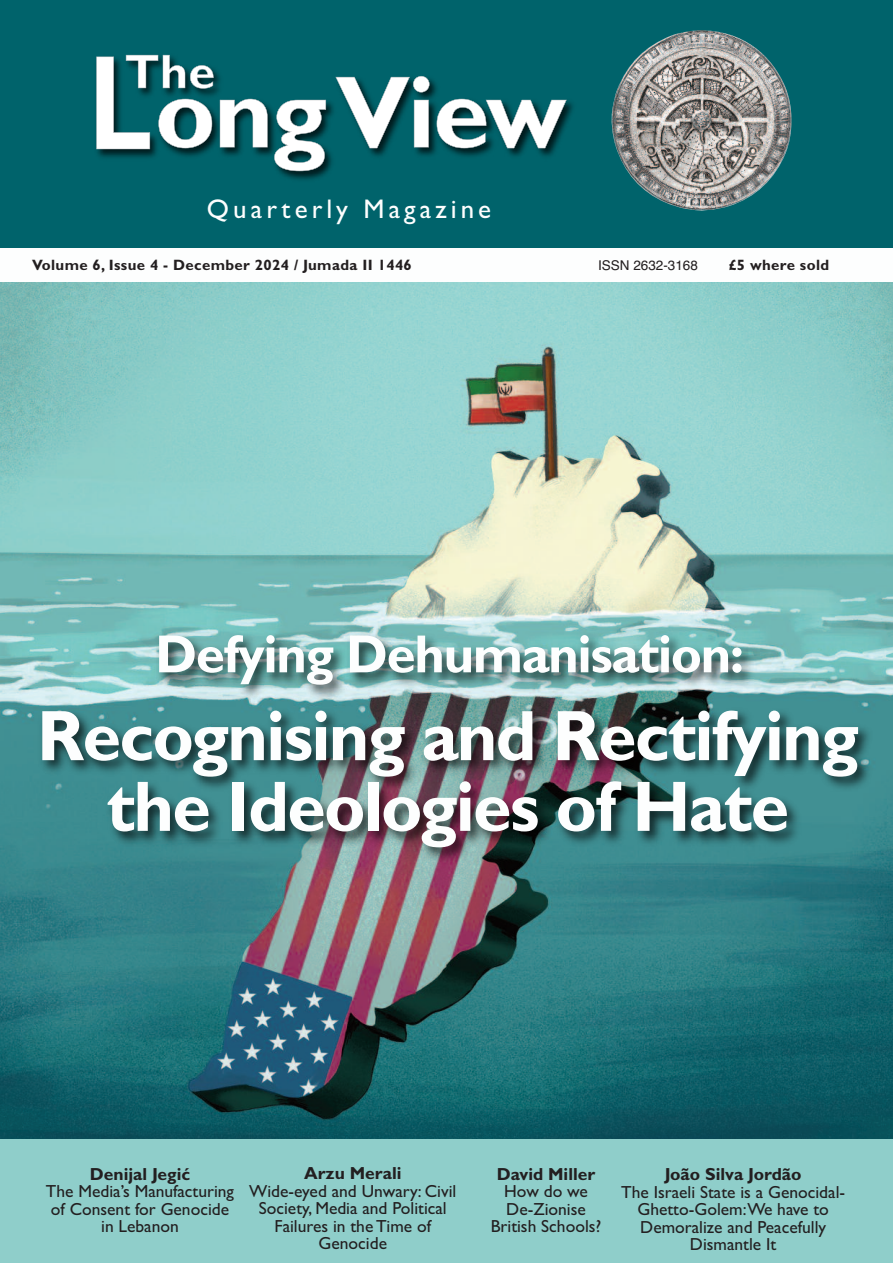
<style>
.page{position:relative;width:893px;height:1263px;background:#fff}
.page>*{position:absolute;margin:0;border:0;box-sizing:border-box;transform-origin:0 0}
.t1{font:700 71.7px/70.7px "Gill Sans";letter-spacing:-.025em;color:#fdfefe;text-align:center}
.t2{font:700 53.85px "Gill Sans";letter-spacing:-.025em;color:#fdfefe}
.t3{font:27px "Gill Sans";letter-spacing:.15em;color:#fdfefe}
.t4{font:17.55px/17.5px "Gill Sans";color:#231f20;text-align:center}
.t5{font:700 17.55px "Gill Sans";color:#231f20}
.t6{font:700 15px "Gill Sans";letter-spacing:.025em;color:#231f20}
.t7{font:13.5px "Helvetica";color:#231f20}
</style>
<div class="page">
<img style="left:0;top:282px;width:893px;height:858px">
<div style="left:0;top:1140px;width:893px;height:123px;background:#8fceca"></div>
<div style="left:0;top:0;width:893px;height:260px;background:#00636b"></div>
<div style="left:0;top:248px;width:893px;height:34px;background:#fdfefe"></div>
<img style="left:611px;top:30px;width:181px;height:181px">
<img style="left:126px;top:54px;width:447px;height:126px">
<svg style="left:96px;top:55px;width:471px;height:116px"></svg>
<img style="left:87px;top:621px;width:733px;height:73px">
<img style="left:0;top:694px;width:893px;height:315px">
<h3 class="t3" style="left:207px;top:193px;width:286px">Quarterly Magazine</h3>
<p class="t6" style="left:32px;top:256px;width:381px">Volume 6, Issue 4 - December 2024 / Jumada II 1446</p>
<p class="t7" style="left:598px;top:258px;width:101px">ISSN 2632-3168</p>
<p class="t6" style="left:729px;top:256px;width:102px">£5 where sold</p>
<h2 class="t2" style="left:155px;top:622px;width:590px">Defying Dehumanisation:</h2>
<h1 class="t1" style="left:37px;top:700px;width:823px">Recognising and Rectifying the Ideologies of Hate</h1>
<p class="t5" style="left:90px;top:1163px;width:102px">Denijal Jegić</p>
<p class="t4" style="left:46px;top:1182px;width:190px">The Media’s Manufacturing of Consent for Genocide in Lebanon</p>
<p class="t5" style="left:304px;top:1163px;width:99px">Arzu Merali</p>
<p class="t4" style="left:249px;top:1182px;width:209px">Wide-eyed and Unwary: Civil<br>Society, Media and Political<br>Failures in the Time of<br>Genocide</p>
<p class="t5" style="left:497px;top:1163px;width:100px">David Miller</p>
<p class="t4" style="left:491px;top:1182px;width:112px">How do we<br>De-Zionise<br>British Schools?</p>
<p class="t5" style="left:665px;top:1164px;width:138px">João Silva Jordão</p>
<p class="t4" style="left:621px;top:1183px;width:225px">The Israeli State is a Genocidal-<br>Ghetto-Golem:We have to<br>Demoralize and Peacefully<br>Dismantle It</p>
</div>
